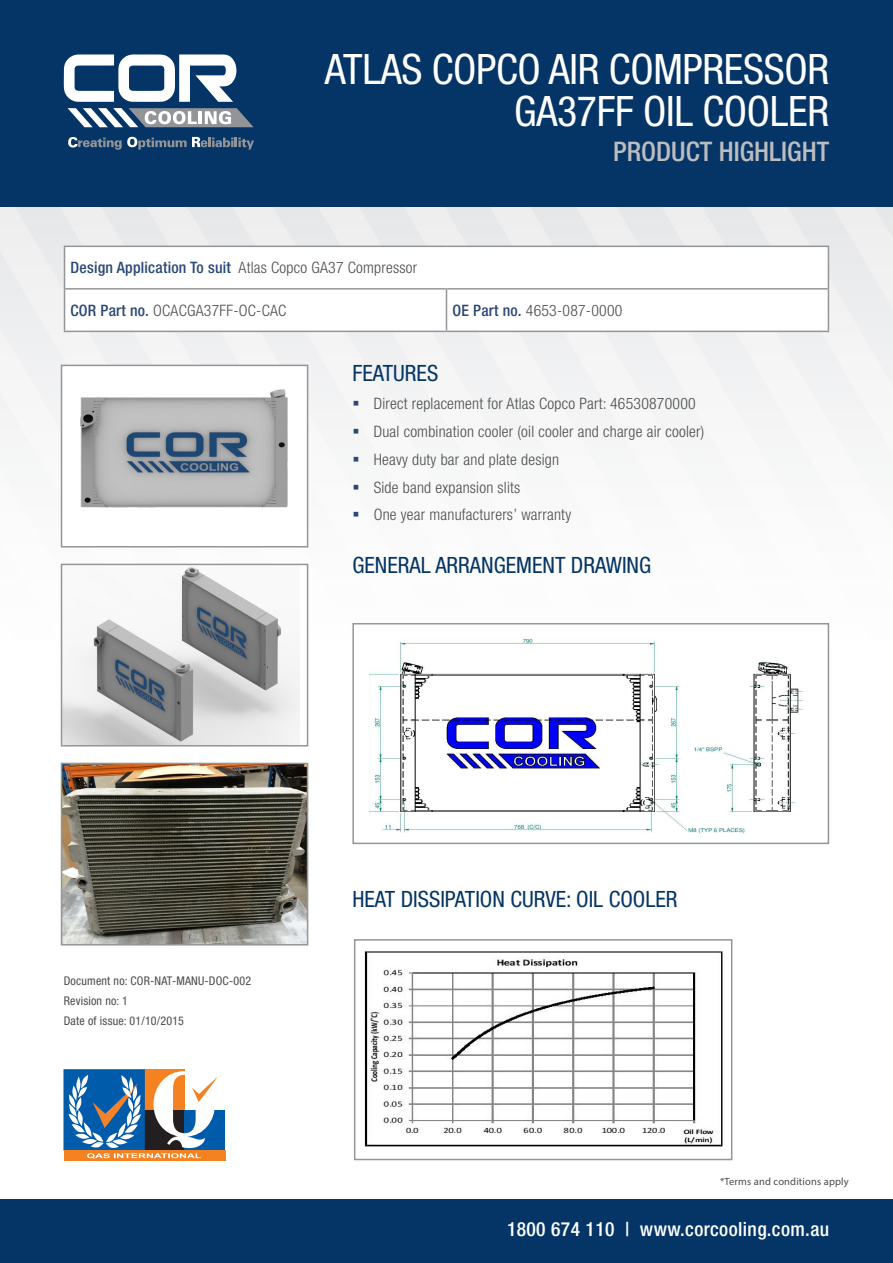
<style>
.page{position:relative;width:893px;height:1263px;background:#fff}
.page>*{position:absolute;margin:0;border:0;box-sizing:border-box;transform-origin:0 0}
.Heading{font:condensed 42px/42px "Helvetica Neue LT Std";letter-spacing:-.01em;color:#fff;text-align:right}
.Sub_heading{font:500 condensed 27px "Helvetica Neue LT Std";color:#bcbdc0}
.Sub_heading-2{font:condensed 22.5px "Helvetica Neue LT Std";color:#043566}
.t1{font:500 condensed 19.5px "Helvetica Neue LT Std";letter-spacing:.02em;color:#fff}
.Body_copy{font:300 condensed 15.75px "Helvetica Neue LT Std";letter-spacing:.015em;color:#4b4c4d}
.Body_copy-2{font:condensed 12px "Helvetica Neue LT Std";letter-spacing:.015em;color:#4b4c4d}
.Body_copy-3{font:10.5px "Myriad Pro";letter-spacing:.015em;color:#4b4c4d}
.s1{font-weight:500;color:#2a4775}
.s2{color:#2a4775}
</style>
<div class="page">
<svg style="left:831px;top:408px;width:50px;height:27px"></svg>
<svg style="left:745px;top:206px;width:86px;height:436px"></svg>
<svg style="left:660px;top:206px;width:85px;height:229px;fill:#f2f2f3"></svg>
<svg style="left:749px;top:206px;width:144px;height:202px"></svg>
<svg style="left:574px;top:206px;width:86px;height:229px;fill:#f2f2f3"></svg>
<svg style="left:488px;top:206px;width:86px;height:229px;fill:#f2f2f3"></svg>
<svg style="left:402px;top:206px;width:86px;height:229px;fill:#f2f2f3"></svg>
<svg style="left:316px;top:206px;width:86px;height:229px;fill:#f2f2f3"></svg>
<svg style="left:212px;top:206px;width:104px;height:436px;fill:#eff0f1"></svg>
<svg style="left:0;top:206px;width:212px;height:436px;fill:#f4f4f4"></svg>
<div style="left:0;top:0;width:893px;height:206px;background:#043566"></div>
<div style="left:0;top:1199px;width:893px;height:64px;background:#043566"></div>
<div style="left:62px;top:365px;width:246px;height:182px;background:#fff"></div>
<img style="left:81px;top:389px;width:207px;height:118px">
<div style="left:61px;top:365px;width:247px;height:182px;border:2px solid #939598"></div>
<svg style="left:65px;top:247px;width:763px;height:84px"></svg>
<hr style="left:64px;top:246px;width:382px;height:1px;background:#939598">
<hr style="left:64px;top:247px;width:1px;height:41px;background:#939598">
<hr style="left:446px;top:246px;width:383px;height:1px;background:#939598">
<hr style="left:828px;top:247px;width:1px;height:41px;background:#939598">
<hr style="left:64px;top:288px;width:382px;height:2px;background:#939598">
<hr style="left:64px;top:290px;width:1px;height:41px;background:#939598">
<hr style="left:446px;top:288px;width:383px;height:2px;background:#939598">
<hr style="left:446px;top:290px;width:1px;height:41px;background:#939598">
<hr style="left:828px;top:290px;width:1px;height:41px;background:#939598">
<hr style="left:64px;top:331px;width:382px;height:1px;background:#939598">
<hr style="left:446px;top:331px;width:383px;height:1px;background:#939598">
<div style="left:352px;top:623px;width:477px;height:221px;background:#fff;border:2px solid #939598"></div>
<img style="left:364px;top:951px;width:359px;height:196px">
<div style="left:354px;top:939px;width:378px;height:221px;border:2px solid #939598"></div>
<img style="left:64px;top:567px;width:236px;height:176px">
<div style="left:61px;top:564px;width:247px;height:182px;border:2px solid #939598"></div>
<img style="left:64px;top:766px;width:241px;height:176px">
<div style="left:61px;top:763px;width:247px;height:182px;border:2px solid #939598"></div>
<svg style="left:64px;top:54px;width:172px;height:48px"></svg>
<svg style="left:68px;top:137px;width:186px;height:13px"></svg>
<svg style="left:68px;top:108px;width:186px;height:19px"></svg>
<img style="left:370px;top:638px;width:433px;height:196px">
<div style="left:144px;top:1069px;width:41px;height:41px;background:#f58220"></div>
<div style="left:185px;top:1110px;width:40px;height:40px;background:#015bab"></div>
<div style="left:64px;top:1069px;width:80px;height:81px;background:#015bab;border:1px solid #015bab"></div>
<svg style="left:64px;top:1150px;width:161px;height:10px"></svg>
<svg style="left:69px;top:1071px;width:149px;height:87px"></svg>
<p class="Heading" style="left:325px;top:48px;width:506px">ATLAS COPCO AIR COMPRESSOR<br>GA37FF OIL COOLER</p>
<p class="Sub_heading" style="left:613px;top:135px;width:218px">PRODUCT HIGHLIGHT</p>
<p class="Body_copy" style="left:71px;top:259px;width:348px"><span class="s1">Design Application To suit</span> Atlas Copco GA37 Compressor</p>
<p class="Body_copy" style="left:71px;top:301px;width:217px"><span class="s1">COR Part no.</span> OCACGA37FF-OC-CAC</p>
<p class="Body_copy" style="left:452px;top:301px;width:171px"><span class="s1">OE Part no.</span> 4653-087-0000</p>
<p class="Sub_heading-2" style="left:352px;top:360px;width:87px">FEATURES</p>
<p class="Body_copy" style="left:352px;top:395px;width:345px"><span class="s2">▪</span> Direct replacement for Atlas Copco Part: 46530870000</p>
<p class="Body_copy" style="left:352px;top:423px;width:353px"><span class="s2">▪</span> Dual combination cooler (oil cooler and charge air cooler)</p>
<p class="Body_copy" style="left:352px;top:450px;width:208px"><span class="s2">▪</span> Heavy duty bar and plate design</p>
<p class="Body_copy" style="left:352px;top:478px;width:169px"><span class="s2">▪</span> Side band expansion slits</p>
<p class="Body_copy" style="left:352px;top:506px;width:220px"><span class="s2">▪</span> One year manufacturers’ warranty</p>
<p class="Sub_heading-2" style="left:352px;top:552px;width:300px">GENERAL ARRANGEMENT DRAWING</p>
<p class="Body_copy-2" style="left:64px;top:974px;width:189px">Document no: COR-NAT-MANU-DOC-002</p>
<p class="Body_copy-2" style="left:64px;top:994px;width:66px">Revision no: 1</p>
<p class="Body_copy-2" style="left:64px;top:1013px;width:122px">Date of issue: 01/10/2015</p>
<p class="Sub_heading-2" style="left:352px;top:886px;width:327px">HEAT DISSIPATION CURVE: OIL COOLER</p>
<p class="Body_copy-3" style="left:720px;top:1175px;width:130px">*Terms and conditions apply</p>
<p class="t1" style="left:507px;top:1217px;width:324px">1800 674 110 | www.corcooling.com.au</p>
</div>
